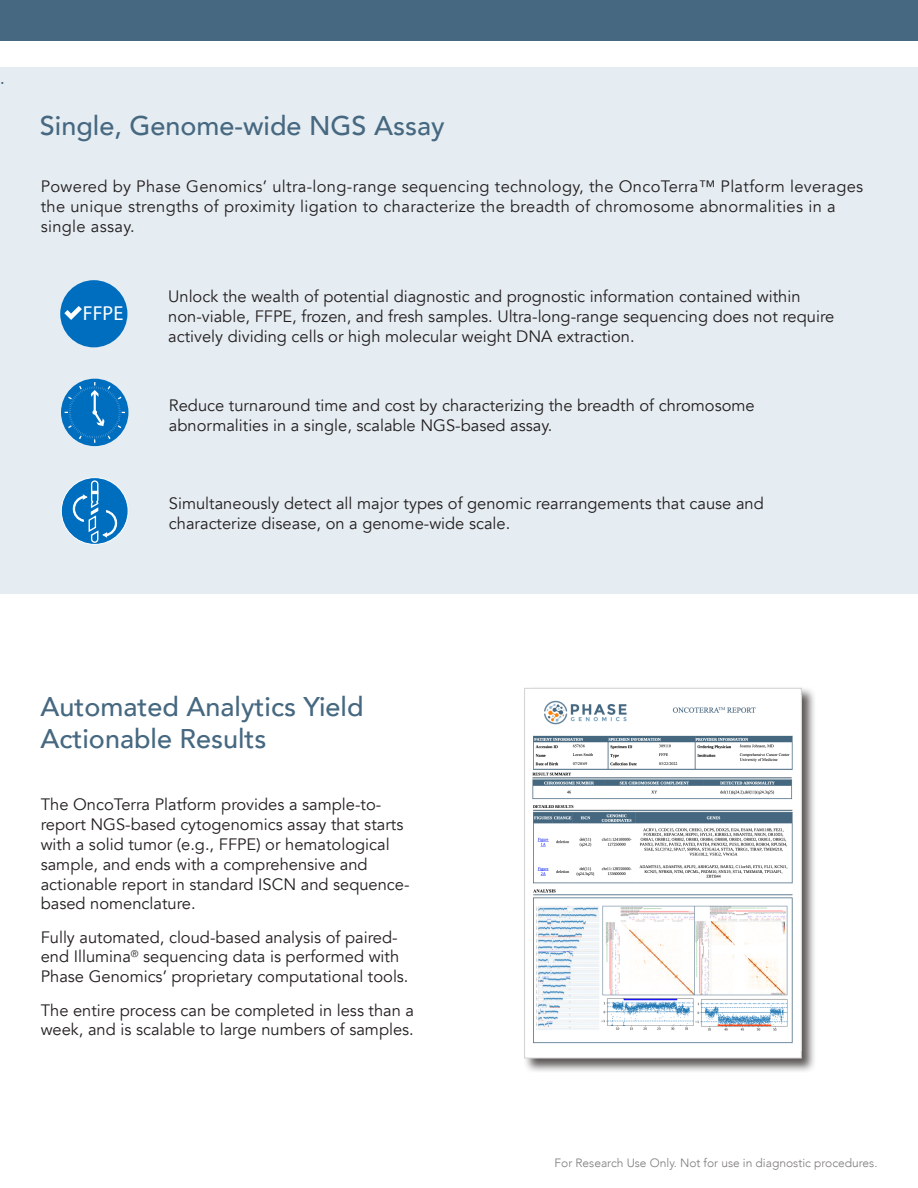
<style>
.page{position:relative;width:918px;height:1188px;background:#fff}
.page>*{position:absolute;margin:0;border:0;box-sizing:border-box;transform-origin:0 0}
.Main_heading__blue{font:500 27px/32.4px "Avenir";color:#466880}
.t1{font:20.25px "Myriad Pro";color:#fff}
.Standard_paragraph{font:16.5px/19.8px "Avenir";color:#231f20}
.Standard_paragraph-2{font:16.5px/19.8px "Avenir";letter-spacing:.02em;color:#231f20}
.t2{font:500 16.5px "Avenir";color:#466880}
.t3{font:300 12px "Avenir";color:#7d7a7a}
</style>
<div class="page">
<div style="left:0;top:68px;width:918px;height:526px;background:#e6edf2"></div>
<div style="left:0;top:0;width:918px;height:40px;background:#466880"></div>
<div style="left:60px;top:280px;width:67px;height:67px;background:#006ebf;border-radius:50%"></div>
<svg style="left:64px;top:306px;width:18px;height:14px"></svg>
<svg style="left:61px;top:380px;width:66px;height:64px"></svg>
<div style="left:61px;top:478px;width:67px;height:66px;background:#006ebf;border-radius:50%"></div>
<div style="left:61px;top:478px;width:67px;height:66px;border:1px solid #fff;border-radius:50%"></div>
<svg style="left:72px;top:480px;width:45px;height:64px"></svg>
<svg style="left:524px;top:687px;width:291px;height:385px;background:#aeabab"></svg>
<div style="left:525px;top:688px;width:276px;height:370px;background:#fff"></div>
<img style="left:532px;top:700px;width:261px;height:344px">
<div style="left:524px;top:688px;width:278px;height:370px;border:1px solid #d3d2d3"></div>
<p class="t2" style="left:0;top:64px;width:6px">.</p>
<p class="Main_heading__blue" style="left:40px;top:108px;width:406px">Single, Genome-wide NGS Assay</p>
<p class="Standard_paragraph-2" style="left:41px;top:177px;width:824px">Powered by Phase Genomics’ ultra-long-range sequencing technology, the OncoTerra™ Platform leverages the unique strengths of proximity ligation to characterize the breadth of chromosome abnormalities in a single assay.</p>
<p class="t1" style="left:83px;top:300px;width:42px">FFPE</p>
<p class="Standard_paragraph" style="left:168px;top:287px;width:668px">Unlock the wealth of potential diagnostic and prognostic information contained within non-viable, FFPE, frozen, and fresh samples. Ultra-long-range sequencing does not require actively dividing cells or high molecular weight DNA extraction.</p>
<p class="Standard_paragraph" style="left:169px;top:395px;width:587px">Reduce turnaround time and cost by characterizing the breadth of chromosome abnormalities in a single, scalable NGS-based assay.</p>
<p class="Standard_paragraph" style="left:169px;top:494px;width:596px">Simultaneously detect all major types of genomic rearrangements that cause and characterize disease, on a genome-wide scale.</p>
<p class="Main_heading__blue" style="left:40px;top:688px;width:325px">Automated Analytics Yield<br>Actionable Results</p>
<p class="Standard_paragraph" style="left:41px;top:795px;width:370px">The OncoTerra Platform provides a sample-to&shy;report NGS-based cytogenomics assay that starts with a solid tumor (e.g., FFPE) or hematological sample, and ends with a comprehensive and actionable report in standard ISCN and sequence&shy;based nomenclature.</p>
<p class="Standard_paragraph" style="left:41px;top:927px;width:369px">Fully automated, cloud-based analysis of paired&shy;end Illumina<sup>®</sup> sequencing data is performed with<br>Phase Genomics’ proprietary computational tools.</p>
<p class="Standard_paragraph" style="left:41px;top:1000px;width:375px">The entire process can be completed in less than a week, and is scalable to large numbers of samples.</p>
<p class="t3" style="left:555px;top:1156px;width:324px">For Research Use Only. Not for use in diagnostic procedures.</p>
</div>
